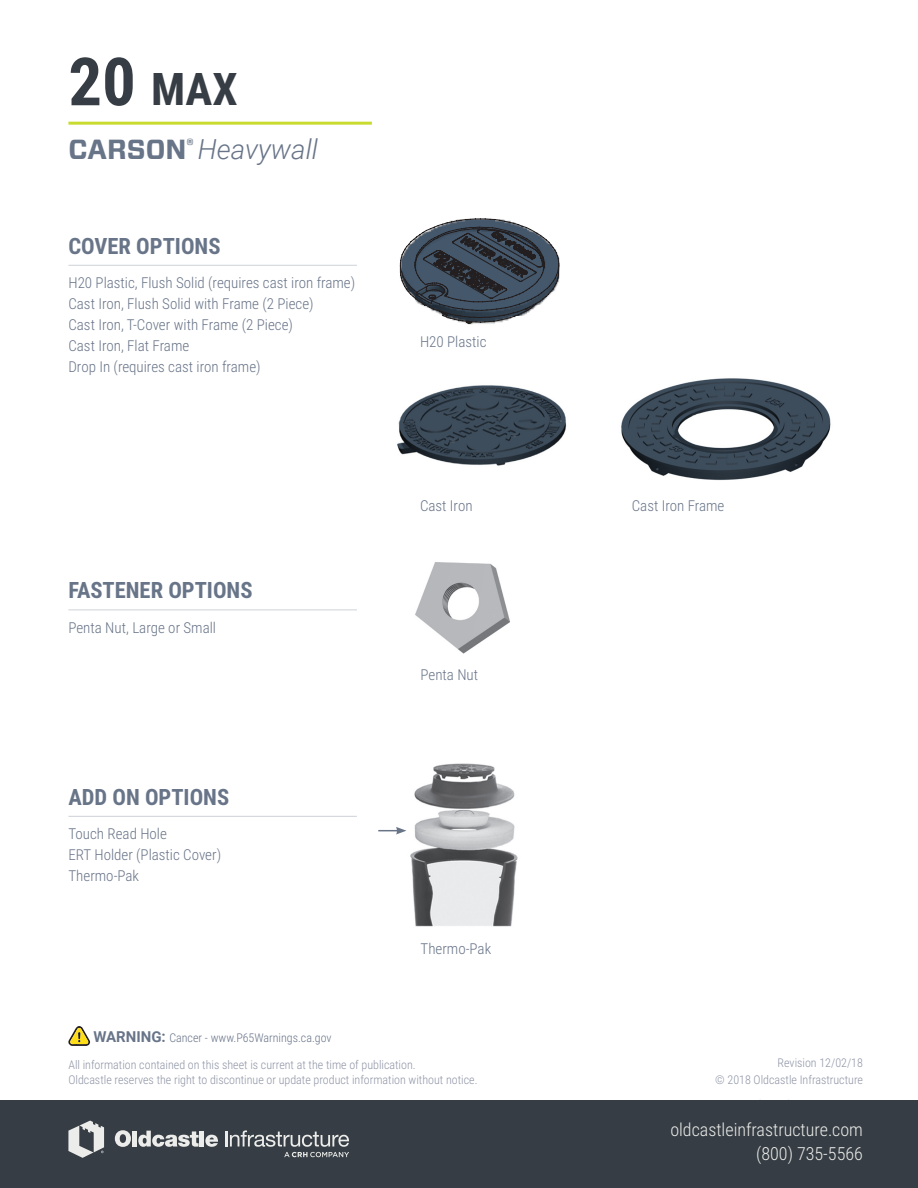
<style>
.page{position:relative;width:918px;height:1188px;background:#fff}
.page>*{position:absolute;margin:0;border:0;box-sizing:border-box;transform-origin:0 0}
.t1{font:700 45px "Roboto Condensed";color:#363d44}
.t2{font:italic 300 27.6px "Roboto";color:#687488}
.t3{font:700 22.5px "Roboto Condensed";color:#687488}
.t4{font:300 18px "Roboto Condensed";color:#ecedea}
.t5{font:300 15px "Roboto Condensed";color:#687488}
.t6{font:300 12px "Roboto Condensed";color:#8e94a5}
.t7{font:300 12px "Roboto Condensed";color:#687489}
.s1{font-size:66.6px}
.s2{font-family:"Forza";font-weight:700;font-style:normal}
.s3{font-family:"Roboto";font-weight:700;font-size:15px}
</style>
<div class="page">
<div style="left:0;top:1100px;width:918px;height:88px;background:#363d44"></div>
<svg style="left:115px;top:1130px;width:16px;height:17px"></svg>
<div style="left:132px;top:1131px;width:5px;height:16px;background:#ecedea"></div>
<svg style="left:138px;top:1131px;width:61px;height:16px"></svg>
<hr style="left:200px;top:1131px;width:4px;height:16px;background:#ecedea">
<svg style="left:205px;top:1135px;width:13px;height:12px"></svg>
<svg style="left:68px;top:1121px;width:36px;height:37px"></svg>
<svg style="left:225px;top:1130px;width:124px;height:27px"></svg>
<hr style="left:68px;top:122px;width:304px;height:3px;background:#cadb2f">
<svg style="left:68px;top:1026px;width:22px;height:20px"></svg>
<img style="left:406px;top:763px;width:112px;height:164px">
<hr style="left:68px;top:609px;width:289px;height:1px;background:#687488">
<hr style="left:68px;top:816px;width:289px;height:1px;background:#687488">
<svg style="left:399px;top:218px;width:161px;height:107px"></svg>
<img style="left:621px;top:378px;width:210px;height:103px">
<img style="left:415px;top:562px;width:95px;height:92px">
<img style="left:397px;top:385px;width:170px;height:81px">
<hr style="left:68px;top:265px;width:289px;height:1px;background:#687488">
<svg style="left:378px;top:827px;width:28px;height:8px"></svg>
<p class="t1" style="left:68px;top:58px;width:171px"><span class="s1">20</span> MAX</p>
<p class="t2" style="left:68px;top:130px;width:251px"><span class="s2">CARSON</span><sup>®</sup> Heavywall</p>
<p class="t3" style="left:68px;top:230px;width:154px">COVER OPTIONS</p>
<p class="t5" style="left:68px;top:272px;width:288px">H20 Plastic, Flush Solid (requires cast iron frame)</p>
<p class="t5" style="left:68px;top:293px;width:247px">Cast Iron, Flush Solid with Frame (2 Piece)</p>
<p class="t5" style="left:68px;top:314px;width:226px">Cast Iron, T-Cover with Frame (2 Piece)</p>
<p class="t5" style="left:68px;top:335px;width:122px">Cast Iron, Flat Frame</p>
<p class="t5" style="left:68px;top:356px;width:194px">Drop In (requires cast iron frame)</p>
<p class="t3" style="left:68px;top:575px;width:186px">FASTENER OPTIONS</p>
<p class="t5" style="left:68px;top:617px;width:149px">Penta Nut, Large or Small</p>
<p class="t3" style="left:68px;top:781px;width:162px">ADD ON OPTIONS</p>
<p class="t5" style="left:68px;top:823px;width:100px">Touch Read Hole</p>
<p class="t5" style="left:68px;top:844px;width:154px">ERT Holder (Plastic Cover)</p>
<p class="t5" style="left:68px;top:865px;width:72px">Thermo-Pak</p>
<p class="t7" style="left:93px;top:1029px;width:240px"><span class="s3">WARNING:</span> Cancer - www.P65Warnings.ca.gov</p>
<p class="t5" style="left:420px;top:332px;width:68px">H20 Plastic</p>
<p class="t5" style="left:420px;top:495px;width:54px">Cast Iron</p>
<p class="t5" style="left:421px;top:664px;width:59px">Penta Nut</p>
<p class="t5" style="left:421px;top:938px;width:72px">Thermo-Pak</p>
<p class="t5" style="left:632px;top:495px;width:94px">Cast Iron Frame</p>
<p class="t6" style="left:778px;top:1054px;width:87px">Revision 12/02/18</p>
<p class="t6" style="left:68px;top:1057px;width:349px">All information contained on this sheet is current at the time of publication.</p>
<p class="t6" style="left:68px;top:1072px;width:411px">Oldcastle reserves the right to discontinue or update product information without notice.</p>
<p class="t6" style="left:715px;top:1072px;width:149px">© 2018 Oldcastle Infrastructure</p>
<p class="t4" style="left:670px;top:1117px;width:194px">oldcastleinfrastructure.com</p>
<p class="t4" style="left:756px;top:1141px;width:108px">(800) 735-5566</p>
</div>
